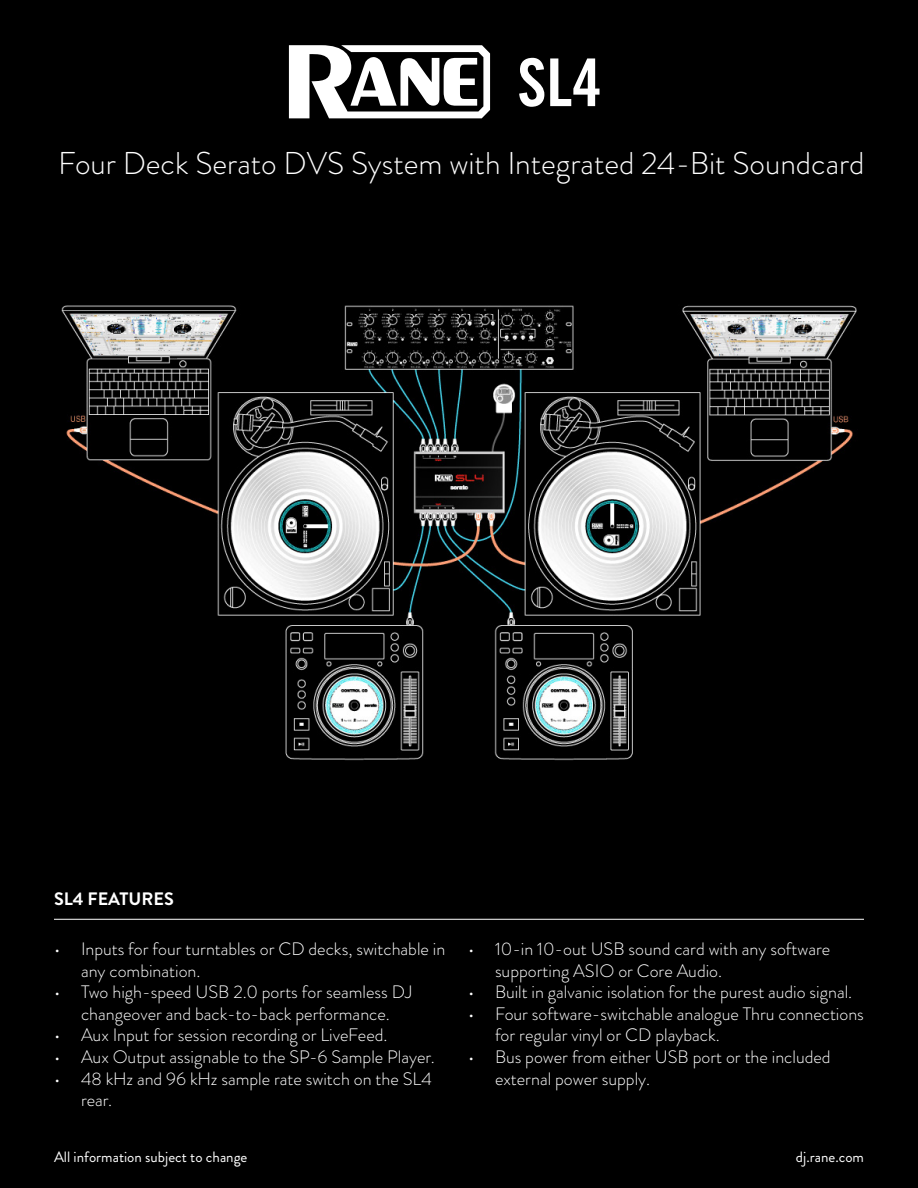
<style>
.page{position:relative;width:918px;height:1188px;background:#000}
.page>*{position:absolute;margin:0;border:0;box-sizing:border-box;transform-origin:0 0}
.t1{font:66px "Trade Gothic Bold Cond Twenty";color:#fff}
.t2{font:300 31.5px "Brandon Grotesque";color:#fff}
.t3{font:300 18px/21.6px "Brandon Grotesque";color:#fff}
.t4{font:700 18px "Brandon Grotesque";color:#fff}
.t5{font:15px "Brandon Grotesque";color:#fff}
</style>
<div class="page">
<svg style="left:288px;top:45px;width:203px;height:74px;fill:#fff"></svg>
<hr style="left:54px;top:919px;width:810px;height:1px;background:#fff">
<img style="left:61px;top:305px;width:796px;height:455px">
<h1 class="t1" style="left:517px;top:43px;width:86px">SL4</h1>
<h2 class="t2" style="left:58px;top:142px;width:808px">Four Deck Serato DVS System with Integrated 24-Bit Soundcard</h2>
<p class="t4" style="left:54px;top:887px;width:121px">SL4 FEATURES</p>
<p class="t3" style="left:81px;top:938px;width:366px;text-indent:-27px">• Inputs for four turntables or CD decks, switchable in any combination.</p>
<p class="t3" style="left:54px;top:981px;width:360px;text-align:center">• Two high-speed USB 2.0 ports for seamless DJ changeover and back-to-back performance.</p>
<p class="t3" style="left:54px;top:1024px;width:335px">• Aux Input for session recording or LiveFeed.</p>
<p class="t3" style="left:54px;top:1046px;width:382px">• Aux Output assignable to the SP-6 Sample Player.</p>
<p class="t3" style="left:81px;top:1068px;width:352px;text-indent:-27px">• 48 kHz and 96 kHz sample rate switch on the SL4 rear.</p>
<p class="t3" style="left:495px;top:938px;width:337px;text-indent:-27px">• 10-in 10-out USB sound card with any software supporting ASIO or Core Audio.</p>
<p class="t3" style="left:468px;top:981px;width:386px">• Built in galvanic isolation for the purest audio signal.</p>
<p class="t3" style="left:495px;top:1003px;width:370px;text-indent:-27px">• Four software-switchable analogue Thru connections for regular vinyl or CD playback.</p>
<p class="t3" style="left:495px;top:1046px;width:337px;text-indent:-27px">• Bus power from either USB port or the included external power supply.</p>
<p class="t5" style="left:54px;top:1146px;width:195px">All information subject to change</p>
<p class="t5" style="left:796px;top:1146px;width:70px">dj.rane.com</p>
</div>
